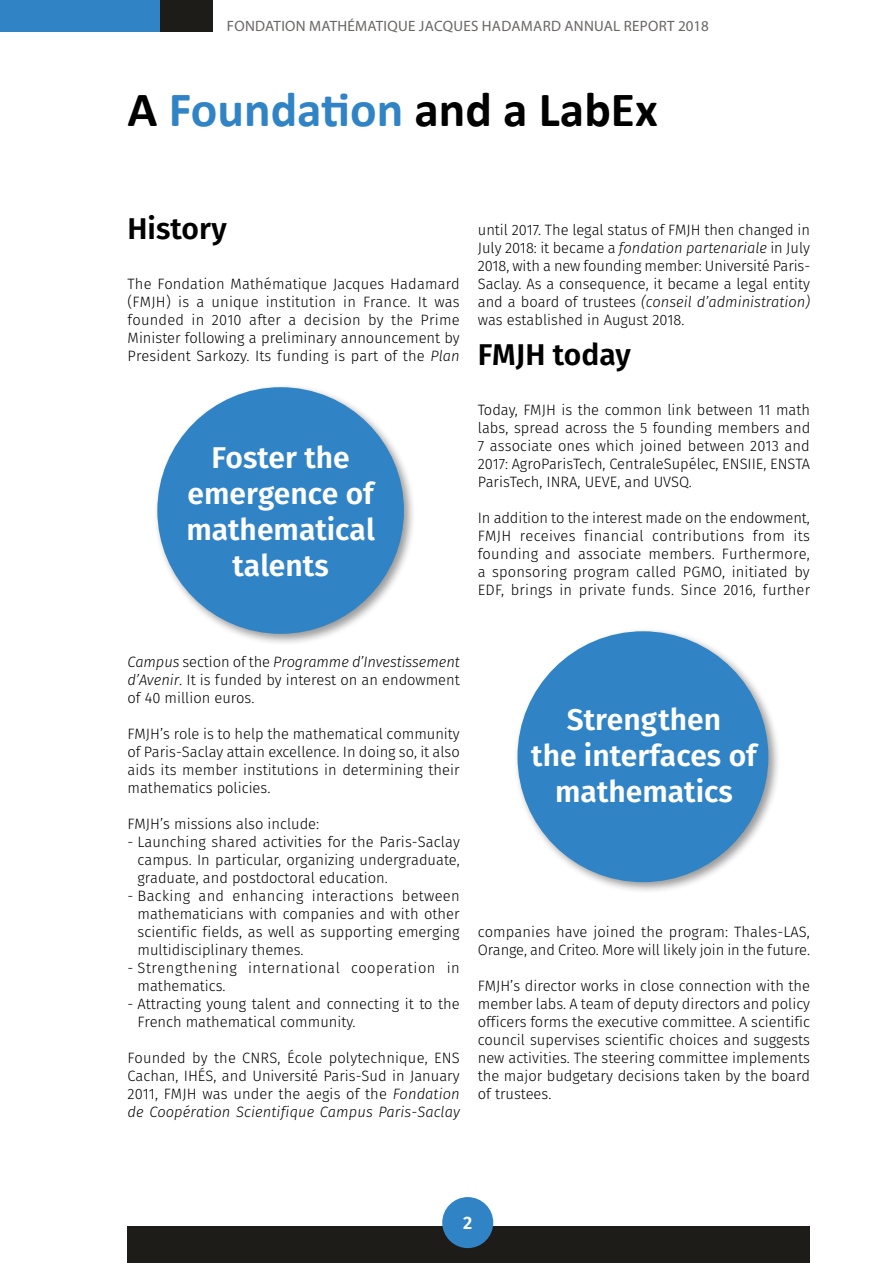
<style>
.page{position:relative;width:893px;height:1263px;background:#fff}
.page>*{position:absolute;margin:0;border:0;box-sizing:border-box;transform-origin:0 0}
.t1{font:700 49.5px "Calibri";color:#000}
.t2{font:600 30px/36px "Fira Sans";color:#fff;text-align:center}
.t3{font:600 30px "Fira Sans";color:#000}
.parent_herve{font:600 18px "Fira Sans";color:#fff}
.texte_justif_c10_def{font:300 15px/18px "Fira Sans";color:#000;text-align:justify}
.t4{font:15px "Myriad Pro";letter-spacing:.02em;color:#696664}
.texte_justif_c10_def-2{font:300 15px/18px "Fira Sans";letter-spacing:.035em;color:#000}
.s1{color:#3084c6}
.s2{font-style:italic}
</style>
<div class="page">
<div style="left:53px;top:0;width:160px;height:31px;background:#1e1c18"></div>
<div style="left:128px;top:1226px;width:682px;height:37px;background:#1e1c18"></div>
<div style="left:442px;top:1197px;width:51px;height:51px;background:#3084c6;border-radius:50%"></div>
<div style="left:0;top:0;width:159px;height:31px;background:#3084c6"></div>
<div style="left:153px;top:383px;width:263px;height:263px;background:#000;opacity:.4"></div>
<div style="left:157px;top:387px;width:247px;height:247px;background:#3084c6;border-radius:50%"></div>
<div style="left:513px;top:627px;width:268px;height:268px;background:#000;opacity:.4"></div>
<div style="left:517px;top:631px;width:251px;height:251px;background:#3084c6;border-radius:50%"></div>
<p class="t4" style="left:227px;top:17px;width:483px">FONDATION MATHÉMATIQUE JACQUES HADAMARD ANNUAL REPORT 2018</p>
<p class="t1" style="left:128px;top:79px;width:532px">A <span class="s1">Foundation</span> and a LabEx</p>
<p class="t3" style="left:128px;top:208px;width:101px">History</p>
<p class="texte_justif_c10_def" style="left:128px;top:275px;width:334px">The Fondation Mathématique Jacques Hadamard (FMJH) is a unique institution in France. It was founded in 2010 after a decision by the Prime Minister following a preliminary announcement by President Sarkozy. Its funding is part of the <span class="s2">Plan</span></p>
<p class="t2" style="left:186px;top:439px;width:190px">Foster the emergence of mathematical talents</p>
<p class="texte_justif_c10_def" style="left:478px;top:221px;width:334px">until 2017. The legal status of FMJH then changed in July 2018: it became a <span class="s2">fondation partenariale</span> in July 2018, with a new founding member: Université Paris-Saclay. As a consequence, it became a legal entity and a board of trustees <span class="s2">(conseil d’administration) </span>was established in August 2018.</p>
<p class="t3" style="left:478px;top:334px;width:155px">FMJH today</p>
<p class="texte_justif_c10_def" style="left:478px;top:401px;width:334px">Today, FMJH is the common link between 11 math labs, spread across the 5 founding members and 7 associate ones which joined between 2013 and 2017: AgroParisTech, CentraleSupélec, ENSIIE, ENSTA ParisTech, INRA, UEVE, and UVSQ.</p>
<p class="texte_justif_c10_def" style="left:478px;top:509px;width:334px">In addition to the interest made on the endowment, FMJH receives financial contributions from its founding and associate members. Furthermore, a sponsoring program called PGMO, initiated by EDF, brings in private funds. Since 2016, further</p>
<p class="texte_justif_c10_def" style="left:128px;top:653px;width:334px"><span class="s2">Campus</span> section of the <span class="s2">Programme d’Investissement d’Avenir</span>. It is funded by interest on an endowment of 40 million euros.</p>
<p class="texte_justif_c10_def" style="left:128px;top:725px;width:334px">FMJH’s role is to help the mathematical community of Paris-Saclay attain excellence. In doing so, it also aids its member institutions in determining their mathematics policies.</p>
<p class="texte_justif_c10_def" style="left:128px;top:815px;width:193px">FMJH’s missions also include:</p>
<p class="texte_justif_c10_def" style="left:138px;top:833px;width:324px;text-indent:-10px">- Launching shared activities for the Paris-Saclay campus. In particular, organizing undergraduate, graduate, and postdoctoral education.</p>
<p class="texte_justif_c10_def" style="left:138px;top:887px;width:324px;text-indent:-10px">- Backing and enhancing interactions between mathematicians with companies and with other scientific fields, as well as supporting emerging multidisciplinary themes.</p>
<p class="texte_justif_c10_def-2" style="left:138px;top:959px;width:324px;text-indent:-10px">- Strengthening international cooperation in mathematics.</p>
<p class="texte_justif_c10_def" style="left:138px;top:995px;width:324px;text-indent:-10px">- Attracting young talent and connecting it to the<br>French mathematical community.</p>
<p class="texte_justif_c10_def" style="left:128px;top:1049px;width:334px">Founded by the CNRS, École polytechnique, ENS Cachan, IHÉS, and Université Paris-Sud in January 2011, FMJH was under the aegis of the <span class="s2">Fondation de Coopération Scientifique Campus Paris-Saclay</span></p>
<p class="t2" style="left:567px;top:702px;width:156px">Strengthen</p>
<p class="t2" style="left:531px;top:738px;width:227px">the interfaces of mathematics</p>
<p class="texte_justif_c10_def" style="left:478px;top:923px;width:334px">companies have joined the program: Thales-LAS,<br>Orange, and Criteo. More will likely join in the future.</p>
<p class="texte_justif_c10_def" style="left:478px;top:977px;width:334px">FMJH’s director works in close connection with the member labs. A team of deputy directors and policy officers forms the executive committee. A scientific council supervises scientific choices and suggests new activities. The steering committee implements the major budgetary decisions taken by the board of trustees.</p>
<p class="parent_herve" style="left:463px;top:1210px;width:11px">2</p>
</div>
